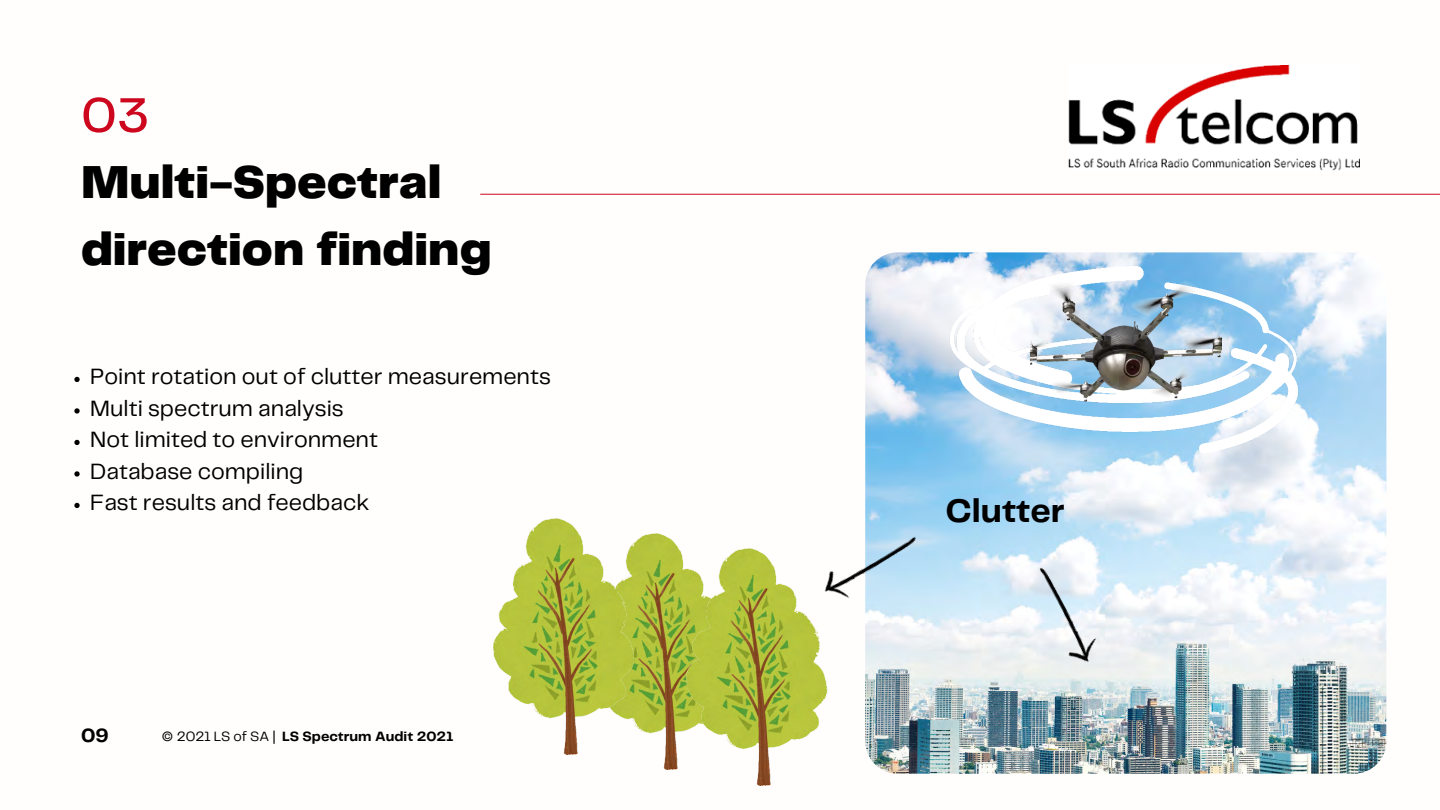
<style>
.page{position:relative;width:1440px;height:810px;background:#fff}
.page>*{position:absolute;margin:0;border:0;box-sizing:border-box;transform-origin:0 0}
.t1{font:500 50.3px "Telegraf";color:#cd071e}
.t2{font:900 48px/66.8px "Telegraf";color:#000}
.t3{font:700 34px "Telegraf";color:#000}
.t4{font:23px/31.5px "Telegraf";color:#000}
.t5{font:700 20px "Telegraf";color:#000}
.t6{font:700 14px "Telegraf";color:#000}
.s1{font-weight:400}
</style>
<div class="page">
<hr style="left:480px;top:194px;width:960px;height:1px;background:#cd071e">
<img style="left:865px;top:252px;width:521px;height:522px;border-radius:32px">
<img style="left:946px;top:267px;width:365px;height:191px">
<img style="left:1030px;top:280px;width:191px;height:122px">
<img style="left:991px;top:513px;width:135px;height:183px">
<img style="left:833px;top:487px;width:137px;height:142px">
<svg style="left:74px;top:377px;width:6px;height:5px"></svg>
<svg style="left:74px;top:408px;width:6px;height:6px"></svg>
<svg style="left:74px;top:440px;width:6px;height:5px"></svg>
<svg style="left:74px;top:471px;width:6px;height:6px"></svg>
<svg style="left:74px;top:503px;width:6px;height:5px"></svg>
<img style="left:641px;top:533px;width:45px;height:236px">
<img style="left:686px;top:549px;width:147px;height:236px">
<img style="left:494px;top:519px;width:147px;height:236px">
<img style="left:1069px;top:66px;width:290px;height:105px">
<h1 class="t1" style="left:81px;top:93px;width:70px">03</h1>
<h2 class="t2" style="left:81px;top:151px;width:412px">Multi-Spectral direction finding</h2>
<p class="t4" style="left:90px;top:362px;width:462px">Point rotation out of clutter measurements<br>Multi spectrum analysis<br>Not limited to environment<br>Database compiling<br>Fast results and feedback</p>
<p class="t5" style="left:81px;top:727px;width:29px">09</p>
<p class="t6" style="left:162px;top:730px;width:293px"><span class="s1">© 2021 LS of SA |</span> LS Spectrum Audit 2021</p>
<h3 class="t3" style="left:946px;top:496px;width:121px">Clutter</h3>
</div>
